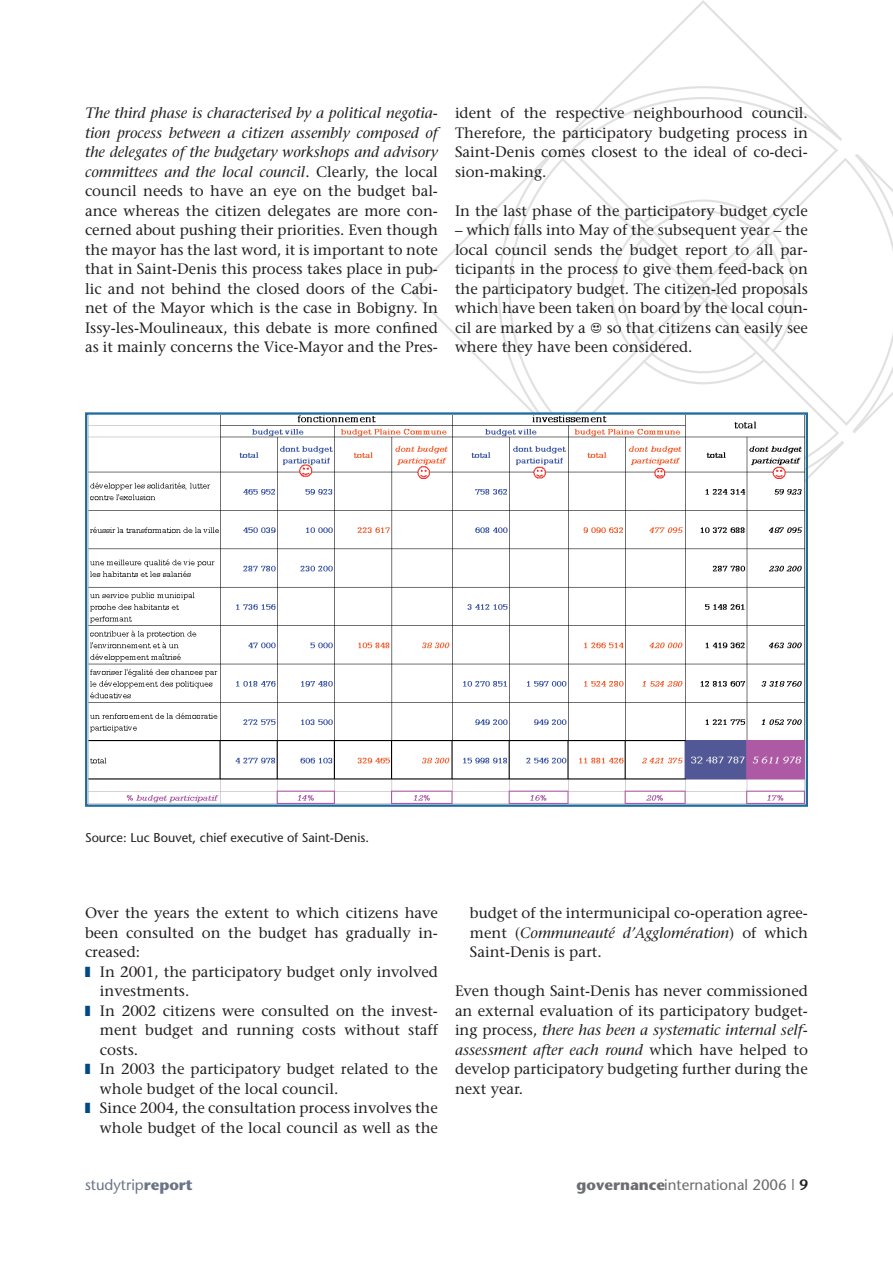
<style>
.page{position:relative;width:893px;height:1263px;background:#fff}
.page>*{position:absolute;margin:0;border:0;box-sizing:border-box;transform-origin:0 0}
.t1{font:15px/19.5px "Stone Serif";color:#231f20;text-align:justify}
.t2{font:15px "Stone Sans";color:#6c6d70}
.t3{font:15px "Stone Sans";color:#6b7587}
.t4{font:12.75px "Stone Sans";color:#231f20}
.s1{font-style:italic}
.s2{color:#014984}
.s3{font-weight:700}
.s4{font-weight:600}
</style>
<div class="page">
<svg style="left:411px;top:0;width:394px;height:586px"></svg>
<svg style="left:497px;top:85px;width:308px;height:413px"></svg>
<svg style="left:509px;top:97px;width:384px;height:390px"></svg>
<svg style="left:553px;top:142px;width:301px;height:301px"></svg>
<svg style="left:560px;top:156px;width:281px;height:281px"></svg>
<svg style="left:569px;top:147px;width:281px;height:281px"></svg>
<img style="left:89px;top:416px;width:715px;height:387px">
<div style="left:85px;top:412px;width:723px;height:395px;border:2px solid #226b9f"></div>
<svg style="left:591px;top:323px;width:10px;height:10px"></svg>
<p class="t1" style="left:85px;top:103px;width:354px"><span class="s1">The third phase is characterised by a political negotia&shy;tion process between a citizen assembly composed of the delegates of the budgetary workshops and advisory committees and the local council</span>. Clearly, the local council needs to have an eye on the budget bal&shy;ance whereas the citizen delegates are more con&shy;cerned about pushing their priorities. Even though the mayor has the last word, it is important to note that in Saint-Denis this process takes place in pub&shy;lic and not behind the closed doors of the Cabi&shy;net of the Mayor which is the case in Bobigny. In Issy-les-Moulineaux, this debate is more confined as it mainly concerns the Vice-Mayor and the Pres-</p>
<p class="t1" style="left:455px;top:103px;width:354px">ident of the respective neighbourhood council.<br>Therefore, the participatory budgeting process in Saint-Denis comes closest to the ideal of co-deci&shy;sion-making.</p>
<p class="t1" style="left:455px;top:201px;width:354px">In the last phase of the participatory budget cycle</p>
<p class="t1" style="left:455px;top:220px;width:354px">– which falls into May of the subsequent year – the local council sends the budget report to all par&shy;ticipants in the process to give them feed-back on the participatory budget. The citizen-led proposals which have been taken on board by the local coun&shy;cil are marked by a</p>
<p class="t1" style="left:455px;top:318px;width:354px;text-indent:152px">so that citizens can easily see where they have been considered.</p>
<p class="t4" style="left:85px;top:830px;width:286px">Source: Luc Bouvet, chief executive of Saint-Denis.</p>
<p class="t1" style="left:85px;top:903px;width:354px">Over the years the extent to which citizens have been consulted on the budget has gradually in&shy;creased:</p>
<p class="t1" style="left:100px;top:961px;width:339px;text-indent:-15px"><span class="s2">■</span> In 2001, the participatory budget only involved investments.</p>
<p class="t1" style="left:100px;top:1000px;width:340px;text-indent:-15px"><span class="s2">■</span> In 2002 citizens were consulted on the invest&shy;ment budget and running costs without staff costs.</p>
<p class="t1" style="left:100px;top:1059px;width:339px;text-indent:-15px"><span class="s2">■</span> In 2003 the participatory budget related to the whole budget of the local council.</p>
<p class="t1" style="left:85px;top:1098px;width:354px;text-align:right"><span class="s2">■</span> Since 2004, the consultation process involves the whole budget of the local council as well as the</p>
<p class="t1" style="left:470px;top:903px;width:340px">budget of the intermunicipal co-operation agree&shy;ment (<span class="s1">Communeauté d’Agglomération</span>) of which Saint-Denis is part.</p>
<p class="t1" style="left:455px;top:981px;width:354px">Even though Saint-Denis has never commissioned an external evaluation of its participatory budget&shy;ing process, <span class="s1">there has been a systematic internal self&shy;assessment after each round</span> which have helped to develop participatory budgeting further during the next year.</p>
<p class="t3" style="left:85px;top:1175px;width:109px">studytrip<span class="s3">report</span></p>
<p class="t2" style="left:577px;top:1175px;width:220px"><span class="s3">governance</span>international 2006 <span class="s4">|</span></p>
</div>
